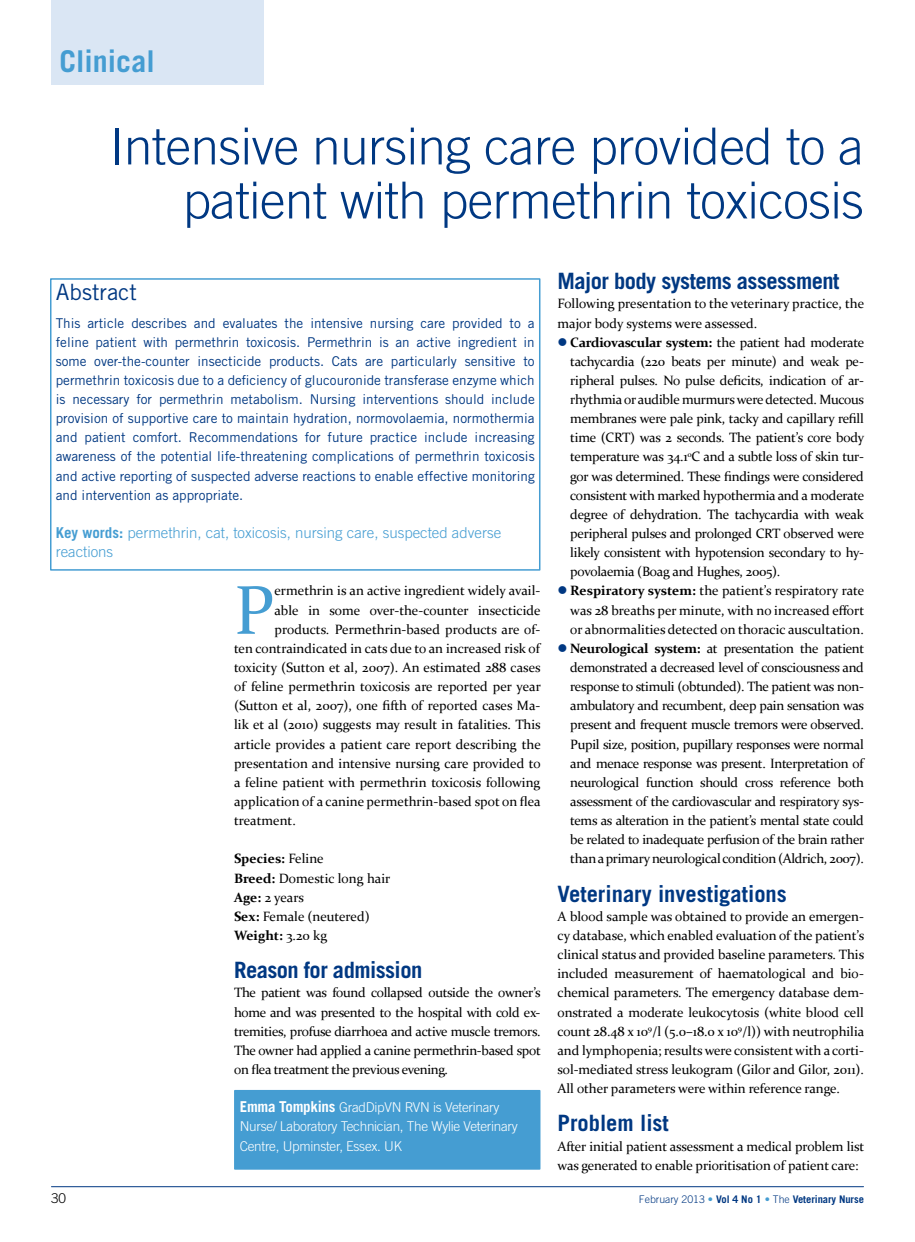
<style>
.page{position:relative;width:915px;height:1242px;background:#fff}
.page>*{position:absolute;margin:0;border:0;box-sizing:border-box;transform-origin:0 0}
.t1{font:69.45px "Constantia";color:#459dd2}
.t2{font:300 51px/54px "Trade Gothic LT Std";letter-spacing:-.01em;color:#003882;text-align:right}
.t3{font:700 30px "Trade Gothic LT Std";color:#459dd2}
.t4{font:700 22.5px "Trade Gothic LT Std";letter-spacing:-.025em;color:#003882}
.t5{font:700 22.5px "Trade Gothic LT Std";color:#003882}
.t6{font:22.5px "Trade Gothic LT Std";color:#003882}
.t7{font:300 15px/19.2px "Trade Gothic LT Std";color:#459dd2}
.t8{font:13.5px/19.2px "Constantia";letter-spacing:-.02em;color:#000;text-align:justify}
.t9{font:13.5px/19.2px "Constantia";color:#000}
.t10{font:13.5px/19.2px "Trade Gothic LT Std";color:#003882;text-align:justify}
.t11{font:300 13.5px/19.2px "Trade Gothic LT Std";letter-spacing:-.02em;color:#fff}
.t12{font:300 13.5px "Trade Gothic LT Std";color:#000}
.t13{font:700 10.5px "Trade Gothic LT Std";letter-spacing:-.005em;color:#003882}
.s1{font-weight:700}
.s2{font-weight:700;font-size:15px}
.s3{font-weight:300}
.s4{font-weight:300;color:#459dd2}
</style>
<div class="page">
<div style="left:51px;top:0;width:213px;height:85px;background:#dae6f4"></div>
<hr style="left:51px;top:1186px;width:812px;height:1px;background:#003882">
<div style="left:235px;top:1090px;width:304px;height:79px;background:#459dd2"></div>
<div style="left:50px;top:278px;width:490px;height:292px;border:2px solid #459dd2"></div>
<h3 class="t3" style="left:60px;top:42px;width:97px">Clinical</h3>
<h2 class="t2" style="left:110px;top:119px;width:754px">Intensive nursing care provided to a patient with permethrin toxicosis</h2>
<h3 class="t6" style="left:56px;top:279px;width:83px">Abstract</h3>
<p class="t10" style="left:56px;top:313px;width:480px">This article describes and evaluates the intensive nursing care provided to a feline patient with permethrin toxicosis. Permethrin is an active ingredient in some over-the-counter insecticide products. Cats are particularly sensitive to permethrin toxicosis due to a deficiency of glucouronide transferase enzyme which is necessary for permethrin metabolism. Nursing interventions should include provision of supportive care to maintain hydration, normovolaemia, normothermia and patient comfort. Recommendations for future practice include increasing awareness of the potential life-threatening complications of permethrin toxicosis and active reporting of suspected adverse reactions to enable effective monitoring and intervention as appropriate.</p>
<p class="t7" style="left:56px;top:523px;width:447px"><span class="s1">Key words:</span> permethrin, cat, toxicosis, nursing care, suspected adverse reactions</p>
<h1 class="t1" style="left:234px;top:563px;width:42px">P</h1>
<p class="t9" style="left:274px;top:580px;width:267px">ermethrin is an active ingredient widely avail-</p>
<p class="t9" style="left:274px;top:600px;width:268px">able in some over-the-counter insecticide</p>
<p class="t9" style="left:274px;top:619px;width:267px">products. Permethrin-based products are of-</p>
<p class="t9" style="left:234px;top:638px;width:307px">ten contraindicated in cats due to an increased risk of</p>
<p class="t9" style="left:234px;top:657px;width:308px">toxicity (Sutton et al, 2007). An estimated 288 cases</p>
<p class="t9" style="left:234px;top:676px;width:308px">of feline permethrin toxicosis are reported per year</p>
<p class="t9" style="left:234px;top:695px;width:308px">(Sutton et al, 2007), one fifth of reported cases Ma-</p>
<p class="t9" style="left:234px;top:714px;width:308px">lik et al (2010) suggests may result in fatalities. This</p>
<p class="t9" style="left:234px;top:734px;width:308px">article provides a patient care report describing the</p>
<p class="t9" style="left:234px;top:753px;width:308px">presentation and intensive nursing care provided to</p>
<p class="t9" style="left:234px;top:772px;width:308px">a feline patient with permethrin toxicosis following</p>
<p class="t9" style="left:234px;top:791px;width:308px">application of a canine permethrin-based spot on flea</p>
<p class="t9" style="left:234px;top:810px;width:63px">treatment.</p>
<p class="t9" style="left:234px;top:848px;width:158px"><span class="s1">Species:</span> Feline<br><span class="s1">Breed:</span> Domestic long hair<br><span class="s1">Age:</span> 2 years<br><span class="s1">Sex:</span> Female (neutered)<br><span class="s1">Weight:</span> 3.20 kg</p>
<h3 class="t4" style="left:234px;top:956px;width:190px">Reason for admission</h3>
<p class="t8" style="left:234px;top:982px;width:308px">The patient was found collapsed outside the owner’s home and was presented to the hospital with cold ex&shy;tremities, profuse diarrhoea and active muscle tremors.<br>The owner had applied a canine permethrin-based spot on flea treatment the previous evening.</p>
<p class="t11" style="left:240px;top:1097px;width:279px"><span class="s2">Emma Tompkins</span> GradDipVN RVN is Veterinary<br>Nurse/ Laboratory Technician, The Wylie Veterinary<br>Centre, Upminster, Essex. UK</p>
<h3 class="t4" style="left:557px;top:267px;width:283px">Major body systems assessment</h3>
<p class="t9" style="left:557px;top:293px;width:308px">Following presentation to the veterinary practice, the major body systems were assessed.</p>
<p class="t8" style="left:570px;top:332px;width:295px;text-align:left"><span class="s1">Cardiovascular system:</span> the patient had moderate tachycardia (220 beats per minute) and weak pe&shy;ripheral pulses. No pulse deficits, indication of ar&shy;rhythmia or audible murmurs were detected. Mucous membranes were pale pink, tacky and capillary refill time (CRT) was 2 seconds. The patient’s core body temperature was 34.1<sup>0</sup>C and a subtle loss of skin tur&shy;gor was determined. These findings were considered consistent with marked hypothermia and a moderate degree of dehydration. The tachycardia with weak peripheral pulses and prolonged CRT observed were likely consistent with hypotension secondary to hy&shy;povolaemia (Boag and Hughes, 2005).<br><span class="s1">Respiratory system:</span> the patient’s respiratory rate was 28 breaths per minute, with no increased effort or abnormalities detected on thoracic auscultation.<br><span class="s1">Neurological system:</span> at presentation the patient demonstrated a decreased level of consciousness and response to stimuli (obtunded). The patient was non&shy;ambulatory and recumbent, deep pain sensation was present and frequent muscle tremors were observed.<br>Pupil size, position, pupillary responses were normal and menace response was present. Interpretation of neurological function should cross reference both assessment of the cardiovascular and respiratory sys&shy;tems as alteration in the patient’s mental state could be related to inadequate perfusion of the brain rather than a primary neurological condition (Aldrich, 2007).</p>
<h3 class="t5" style="left:557px;top:880px;width:231px">Veterinary investigations</h3>
<p class="t8" style="left:557px;top:906px;width:308px">A blood sample was obtained to provide an emergen&shy;cy database, which enabled evaluation of the patient’s clinical status and provided baseline parameters. This included measurement of haematological and bio&shy;chemical parameters. The emergency database dem&shy;onstrated a moderate leukocytosis (white blood cell count 28.48 x 10<sup>9</sup>/l (5.0–18.0 x 10<sup>9</sup>/l)) with neutrophilia and lymphopenia; results were consistent with a corti&shy;sol-mediated stress leukogram (Gilor and Gilor, 2011).<br>All other parameters were within reference range.</p>
<h3 class="t5" style="left:557px;top:1109px;width:113px">Problem list</h3>
<p class="t8" style="left:557px;top:1135px;width:308px">After initial patient assessment a medical problem list was generated to enable prioritisation of patient care:</p>
<p class="t12" style="left:51px;top:1190px;width:17px">30</p>
<p class="t13" style="left:638px;top:1192px;width:226px"><span class="s3">February 2013</span> <span class="s4">•</span> Vol 4 No 1 <span class="s4">•</span> <span class="s3">The</span> Veterinary Nurse</p>
</div>
